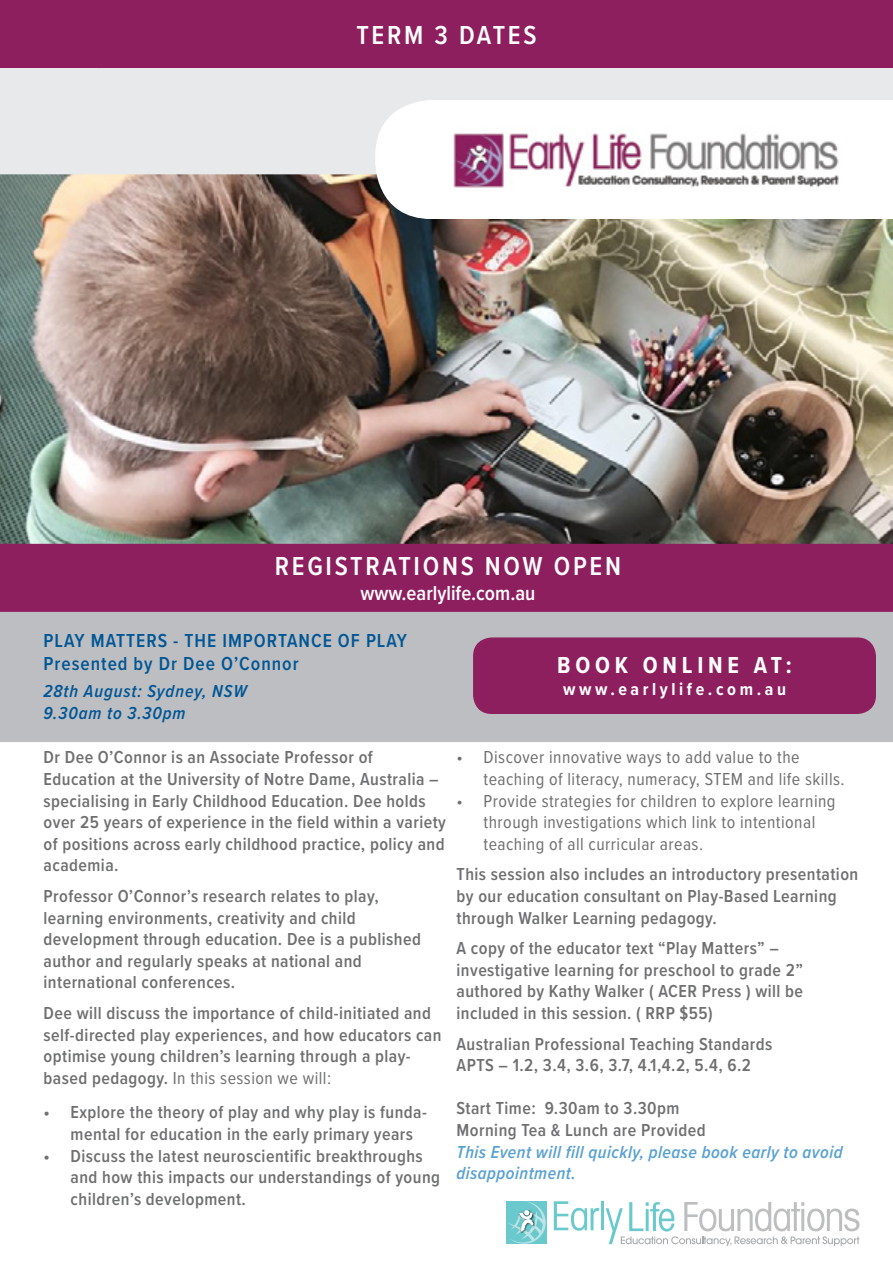
<style>
.page{position:relative;width:893px;height:1263px;background:#fff}
.page>*{position:absolute;margin:0;border:0;box-sizing:border-box;transform-origin:0 0}
.t1{font:600 27px "Proxima Nova Cond";letter-spacing:.1em;color:#fff}
.t2{font:700 24px "Proxima Nova Cond";letter-spacing:.2em;color:#fff}
.t3{font:600 21px "Proxima Nova Cond";color:#fff}
.t4{font:600 19.5px/23.4px "Proxima Nova Cond";letter-spacing:.05em;color:#005695}
.t5{font:600 18px/21.6px "Proxima Nova Cond";letter-spacing:.025em;color:#6e6f71}
.t6{font:18px/21.6px "Proxima Nova Cond";letter-spacing:.025em;color:#6e6f71}
.t7{font:italic 600 18px/21.6px "Proxima Nova Cond";letter-spacing:.025em;color:#59a1d2}
.t8{font:italic 600 18px/21.6px "Proxima Nova Cond";letter-spacing:.05em;color:#005695}
.t9{font:700 18px "Proxima Nova Cond";letter-spacing:.2em;color:#fff}
.s1{font-weight:400}
</style>
<div class="page">
<img style="left:0;top:174px;width:893px;height:370px">
<div style="left:0;top:612px;width:893px;height:130px;background:#bdbec1"></div>
<svg style="left:554px;top:1201px;width:45px;height:30px"></svg>
<hr style="left:601px;top:1201px;width:3px;height:29px;background:#69c9cd">
<svg style="left:606px;top:1202px;width:253px;height:44px"></svg>
<div style="left:506px;top:1201px;width:40px;height:43px;background:#69c9cd"></div>
<svg style="left:508px;top:1201px;width:38px;height:43px"></svg>
<div style="left:0;top:0;width:893px;height:68px;background:#8d1f5f"></div>
<div style="left:0;top:68px;width:893px;height:106px;background:#e7e9ea"></div>
<svg style="left:375px;top:100px;width:518px;height:119px"></svg>
<div style="left:0;top:544px;width:893px;height:68px;background:#8d1f5f"></div>
<div style="left:474px;top:638px;width:401px;height:75px;background:#8d1f5f;border-radius:18px"></div>
<div style="left:473px;top:637px;width:403px;height:77px;border:2px solid #8d1f5f;border-radius:18px"></div>
<img style="left:419px;top:105px;width:440px;height:109px">
<h1 class="t1" style="left:356px;top:15px;width:182px">TERM 3 DATES</h1>
<h1 class="t1" style="left:275px;top:546px;width:348px">REGISTRATIONS NOW OPEN</h1>
<p class="t3" style="left:360px;top:577px;width:176px">www.earlylife.com.au</p>
<p class="t4" style="left:44px;top:628px;width:365px">PLAY MATTERS - THE IMPORTANCE OF PLAY<br>Presented by Dr Dee O’Connor</p>
<p class="t8" style="left:44px;top:680px;width:205px">28th August: Sydney, NSW<br>9.30am to 3.30pm</p>
<p class="t5" style="left:44px;top:746px;width:404px">Dr Dee O’Connor is an Associate Professor of Education at the University of Notre Dame, Australia – specialising in Early Childhood Education. Dee holds over 25 years of experience in the field within a variety of positions across early childhood practice, policy and academia.</p>
<p class="t5" style="left:44px;top:885px;width:379px">Professor O’Connor’s research relates to play, learning environments, creativity and child development through education. Dee is a published author and regularly speaks at national and international conferences.</p>
<p class="t5" style="left:44px;top:1002px;width:399px">Dee will discuss the importance of child-initiated and self-directed play experiences, and how educators can optimise young children’s learning through a play&shy;based pedagogy. <span class="s1">In this session we will:</span></p>
<h2 class="t2" style="left:557px;top:647px;width:236px">BOOK ONLINE AT:</h2>
<p class="t9" style="left:563px;top:676px;width:224px">www.earlylife.com.au</p>
<p class="t6" style="left:484px;top:746px;width:363px;text-indent:-27px">• Discover innovative ways to add value to the teaching of literacy, numeracy, STEM and life skills.</p>
<p class="t6" style="left:484px;top:789px;width:353px;text-indent:-27px">• Provide strategies for children to explore learning through investigations which link to intentional teaching of all curricular areas.</p>
<p class="t5" style="left:457px;top:863px;width:403px">This session also includes an introductory presentation by our education consultant on Play-Based Learning through Walker Learning pedagogy.</p>
<p class="t5" style="left:457px;top:937px;width:348px">A copy of the educator text “Play Matters” – investigative learning for preschool to grade 2” authored by Kathy Walker ( ACER Press ) will be included in this session. ( RRP $55)</p>
<p class="t5" style="left:457px;top:1032px;width:317px">Australian Professional Teaching Standards<br>APTS – 1.2, 3.4, 3.6, 3.7, 4.1,4.2, 5.4, 6.2</p>
<p class="t5" style="left:457px;top:1097px;width:251px">Start Time: 9.30am to 3.30pm<br>Morning Tea &amp; Lunch are Provided</p>
<p class="t7" style="left:457px;top:1140px;width:388px">This Event will fill quickly, please book early to avoid disappointment.</p>
<p class="t5" style="left:71px;top:1101px;width:358px;text-indent:-27px">• Explore the theory of play and why play is funda&shy;mental for education in the early primary years</p>
<p class="t5" style="left:71px;top:1144px;width:371px;text-indent:-27px">• Discuss the latest neuroscientific breakthroughs and how this impacts our understandings of young children’s development.</p>
</div>
